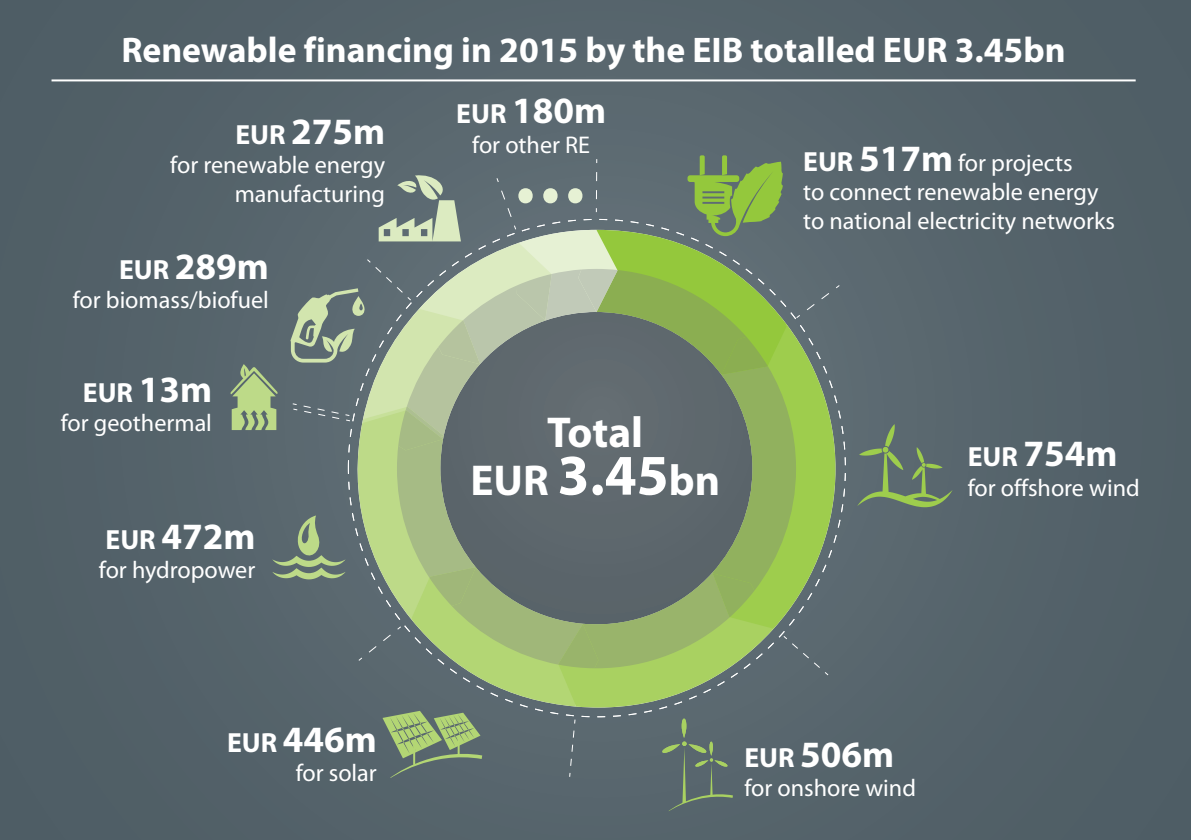
<style>
.page{position:relative;width:1191px;height:840px;background:#fff}
.page>*{position:absolute;margin:0;border:0;box-sizing:border-box;transform-origin:0 0}
.t1{font:700 43.4px/47.6px "Myriad Pro";color:#fff;text-align:center}
.t2{font:700 37.2px "Myriad Pro";color:#fff}
.t3{font:700 35.6px "Myriad Pro";color:#fff}
.t4{font:700 27.8px "Myriad Pro";color:#fff}
.t5{font:24.2px/29px "Myriad Pro";color:#fff}
.s1{font-size:27.8px}
.s2{font-size:37.2px}
.s3{font-size:57.8px}
.s4{font-weight:700;font-size:27.8px}
.s5{font-weight:700;font-size:37.2px}
</style>
<div class="page">
<div style="left:0;top:0;width:1191px;height:839px;background:#536169"></div>
<hr style="left:52px;top:79px;width:1083px;height:2px;background:#fff">
<svg style="left:857px;top:424px;width:95px;height:83px;background:#65796a"></svg>
<svg style="left:230px;top:155px;width:610px;height:655px;background:#738571"></svg>
<h3 class="t3" style="left:121px;top:30px;width:945px">Renewable financing in 2015 by the EIB totalled EUR 3.45bn</h3>
<h2 class="t2" style="left:235px;top:111px;width:151px"><span class="s1">EUR</span> 275m</h2>
<p class="t5" style="left:170px;top:151px;width:216px;text-align:right">for renewable energy manufacturing</p>
<h2 class="t2" style="left:119px;top:245px;width:151px"><span class="s1">EUR</span> 289m</h2>
<p class="t5" style="left:73px;top:285px;width:197px">for biomass/biofuel</p>
<p class="t4" style="left:83px;top:377px;width:131px">EUR <span class="s2">13m</span></p>
<p class="t5" style="left:61px;top:408px;width:153px">for geothermal</p>
<h2 class="t2" style="left:106px;top:515px;width:151px"><span class="s1">EUR</span> 472m</h2>
<p class="t5" style="left:99px;top:555px;width:158px">for hydropower</p>
<h2 class="t2" style="left:227px;top:717px;width:151px"><span class="s1">EUR</span> 446m</h2>
<p class="t5" style="left:296px;top:758px;width:83px">for solar</p>
<h2 class="t2" style="left:456px;top:90px;width:151px"><span class="s1">EUR</span> 180m</h2>
<p class="t5" style="left:472px;top:130px;width:119px">for other RE</p>
<h1 class="t1" style="left:470px;top:409px;width:251px">Total<br>EUR <span class="s3">3.45</span>bn</h1>
<p class="t5" style="left:803px;top:149px;width:313px"><span class="s4">EUR</span> <span class="s5">517m</span> for projects<br>to connect renewable energy to national electricity networks</p>
<h2 class="t2" style="left:967px;top:433px;width:151px"><span class="s1">EUR</span> 754m</h2>
<p class="t5" style="left:967px;top:473px;width:173px">for offshore wind</p>
<h2 class="t2" style="left:744px;top:733px;width:151px"><span class="s1">EUR</span> 506m</h2>
<p class="t5" style="left:744px;top:773px;width:173px">for onshore wind</p>
</div>
